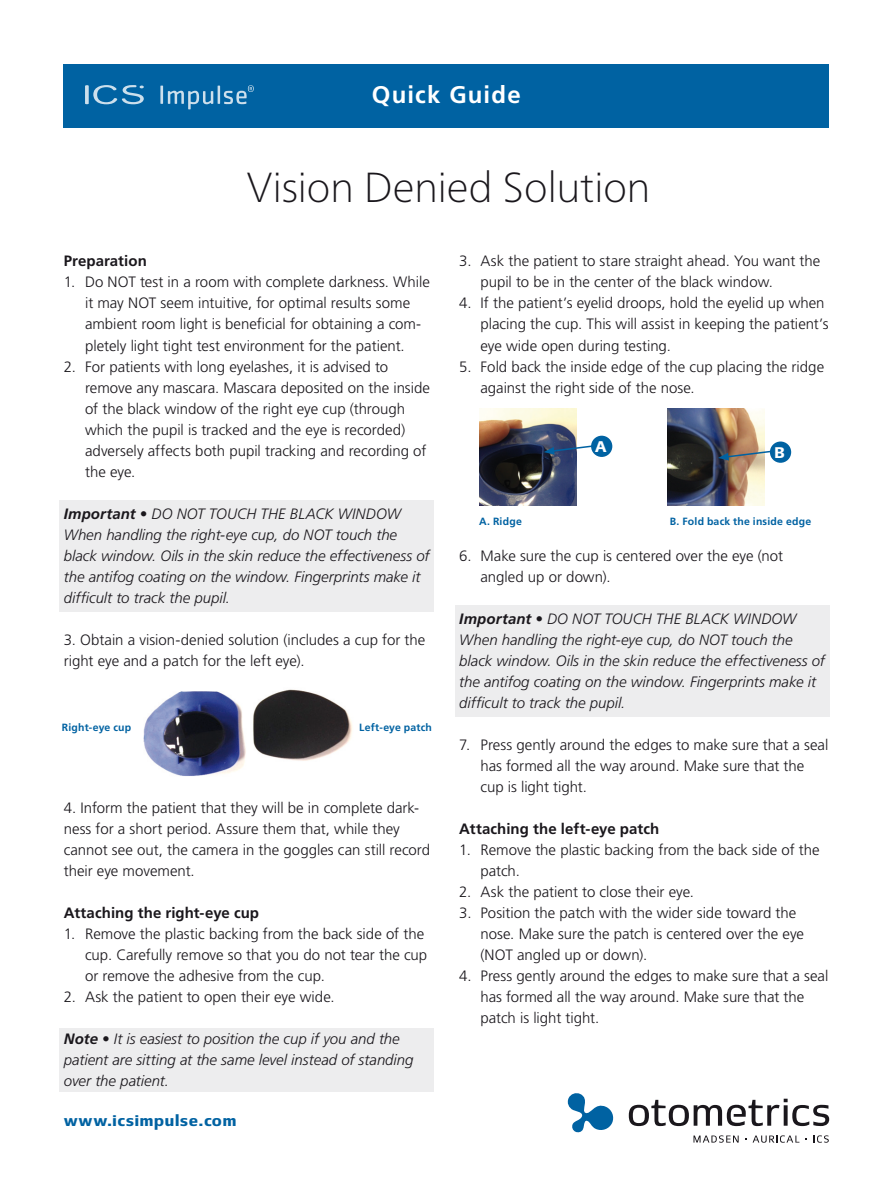
<style>
.page{position:relative;width:893px;height:1191px;background:#fff}
.page>*{position:absolute;margin:0;border:0;box-sizing:border-box;transform-origin:0 0}
.t1{font:100 42px "Frutiger Neue LT Pro";letter-spacing:-.015em;color:#1a171c}
.t2{font:700 24px "Frutiger";letter-spacing:.05em;color:#fff}
.t3{font:300 15px/21px "Frutiger LT Std";color:#1a171c}
.t4{font:italic 300 15px/21px "Frutiger LT Std";letter-spacing:-.005em;color:#1a171c}
.t5{font:700 15px "Frutiger LT Std";letter-spacing:.005em;color:#1a171c}
.t6{font:700 15px "Olic";letter-spacing:.05em;color:#0062a2}
.t7{font:700 15px "Olic";color:#fff}
.t8{font:700 10.5px "Frutiger LT Std";letter-spacing:.02em;color:#0062a2}
.s1{font-weight:700}
</style>
<div class="page">
<div style="left:455px;top:605px;width:374px;height:111px;background:#ededee"></div>
<div style="left:60px;top:1028px;width:374px;height:63px;background:#ededee"></div>
<div style="left:60px;top:500px;width:374px;height:111px;background:#ededee"></div>
<div style="left:64px;top:64px;width:765px;height:64px;background:#0062a2"></div>
<svg style="left:629px;top:1098px;width:200px;height:28px"></svg>
<svg style="left:568px;top:1093px;width:45px;height:39px"></svg>
<svg style="left:693px;top:1135px;width:46px;height:7px"></svg>
<svg style="left:753px;top:1135px;width:46px;height:7px"></svg>
<svg style="left:813px;top:1135px;width:16px;height:7px"></svg>
<hr style="left:160px;top:86px;width:3px;height:18px;background:#fff">
<svg style="left:85px;top:85px;width:59px;height:19px"></svg>
<svg style="left:168px;top:85px;width:86px;height:24px"></svg>
<img style="left:143px;top:689px;width:210px;height:87px">
<img style="left:479px;top:408px;width:97px;height:97px">
<img style="left:668px;top:408px;width:97px;height:97px">
<div style="left:591px;top:436px;width:21px;height:21px;background:#0062a2;border-radius:50%"></div>
<svg style="left:544px;top:444px;width:51px;height:10px"></svg>
<div style="left:770px;top:441px;width:21px;height:22px;background:#0062a2;border-radius:50%"></div>
<svg style="left:718px;top:450px;width:55px;height:10px"></svg>
<h2 class="t2" style="left:372px;top:81px;width:150px">Quick Guide</h2>
<h1 class="t1" style="left:247px;top:162px;width:405px">Vision Denied Solution</h1>
<p class="t5" style="left:64px;top:252px;width:85px">Preparation</p>
<p class="t3" style="left:85px;top:272px;width:346px;text-indent:-21px">1. Do NOT test in a room with complete darkness. While it may NOT seem intuitive, for optimal results some ambient room light is beneficial for obtaining a com&shy;pletely light tight test environment for the patient.</p>
<p class="t3" style="left:85px;top:356px;width:346px;text-indent:-21px">2. For patients with long eyelashes, it is advised to remove any mascara. Mascara deposited on the inside of the black window of the right eye cup (through which the pupil is tracked and the eye is recorded) adversely affects both pupil tracking and recording of the eye.</p>
<p class="t4" style="left:64px;top:503px;width:367px"><span class="s1">Important</span> • DO NOT TOUCH THE BLACK WINDOW When handling the right-eye cup, do NOT touch the black window. Oils in the skin reduce the effectiveness of the antifog coating on the window. Fingerprints make it difficult to track the pupil.</p>
<p class="t3" style="left:64px;top:629px;width:363px">3. Obtain a vision-denied solution (includes a cup for the right eye and a patch for the left eye).</p>
<p class="t8" style="left:62px;top:721px;width:71px">Right-eye cup</p>
<p class="t8" style="left:359px;top:721px;width:74px">Left-eye patch</p>
<p class="t3" style="left:64px;top:797px;width:368px">4. Inform the patient that they will be in complete dark&shy;ness for a short period. Assure them that, while they cannot see out, the camera in the goggles can still record their eye movement.</p>
<p class="t5" style="left:64px;top:903px;width:197px">Attaching the right-eye cup</p>
<p class="t3" style="left:85px;top:923px;width:344px;text-indent:-21px">1. Remove the plastic backing from the back side of the cup. Carefully remove so that you do not tear the cup or remove the adhesive from the cup.</p>
<p class="t3" style="left:64px;top:986px;width:272px">2. Ask the patient to open their eye wide.</p>
<p class="t4" style="left:64px;top:1028px;width:351px"><span class="s1">Note</span> • It is easiest to position the cup if you and the patient are sitting at the same level instead of standing over the patient.</p>
<p class="t6" style="left:64px;top:1111px;width:174px">www.icsimpulse.com</p>
<p class="t3" style="left:480px;top:251px;width:341px;text-indent:-21px">3. Ask the patient to stare straight ahead. You want the pupil to be in the center of the black window.</p>
<p class="t3" style="left:480px;top:293px;width:350px;text-indent:-21px">4. If the patient’s eyelid droops, hold the eyelid up when placing the cup. This will assist in keeping the patient’s eye wide open during testing.</p>
<p class="t3" style="left:480px;top:356px;width:345px;text-indent:-21px">5. Fold back the inside edge of the cup placing the ridge against the right side of the nose.</p>
<p class="t7" style="left:595px;top:438px;width:14px">A</p>
<p class="t7" style="left:774px;top:443px;width:12px">B</p>
<p class="t8" style="left:479px;top:515px;width:44px">A. Ridge</p>
<p class="t8" style="left:670px;top:515px;width:143px">B. Fold back the inside edge</p>
<p class="t3" style="left:480px;top:545px;width:304px;text-indent:-21px">6. Make sure the cup is centered over the eye (not angled up or down).</p>
<p class="t4" style="left:459px;top:608px;width:367px"><span class="s1">Important</span> • DO NOT TOUCH THE BLACK WINDOW When handling the right-eye cup, do NOT touch the black window. Oils in the skin reduce the effectiveness of the antifog coating on the window. Fingerprints make it difficult to track the pupil.</p>
<p class="t3" style="left:480px;top:734px;width:349px;text-indent:-21px">7. Press gently around the edges to make sure that a seal has formed all the way around. Make sure that the cup is light tight.</p>
<p class="t5" style="left:459px;top:819px;width:202px">Attaching the left-eye patch</p>
<p class="t3" style="left:480px;top:839px;width:341px;text-indent:-21px">1. Remove the plastic backing from the back side of the patch.</p>
<p class="t3" style="left:459px;top:881px;width:236px">2. Ask the patient to close their eye.</p>
<p class="t3" style="left:480px;top:902px;width:325px;text-indent:-21px">3. Position the patch with the wider side toward the nose. Make sure the patch is centered over the eye (NOT angled up or down).</p>
<p class="t3" style="left:480px;top:965px;width:349px;text-indent:-21px">4. Press gently around the edges to make sure that a seal has formed all the way around. Make sure that the patch is light tight.</p>
</div>
